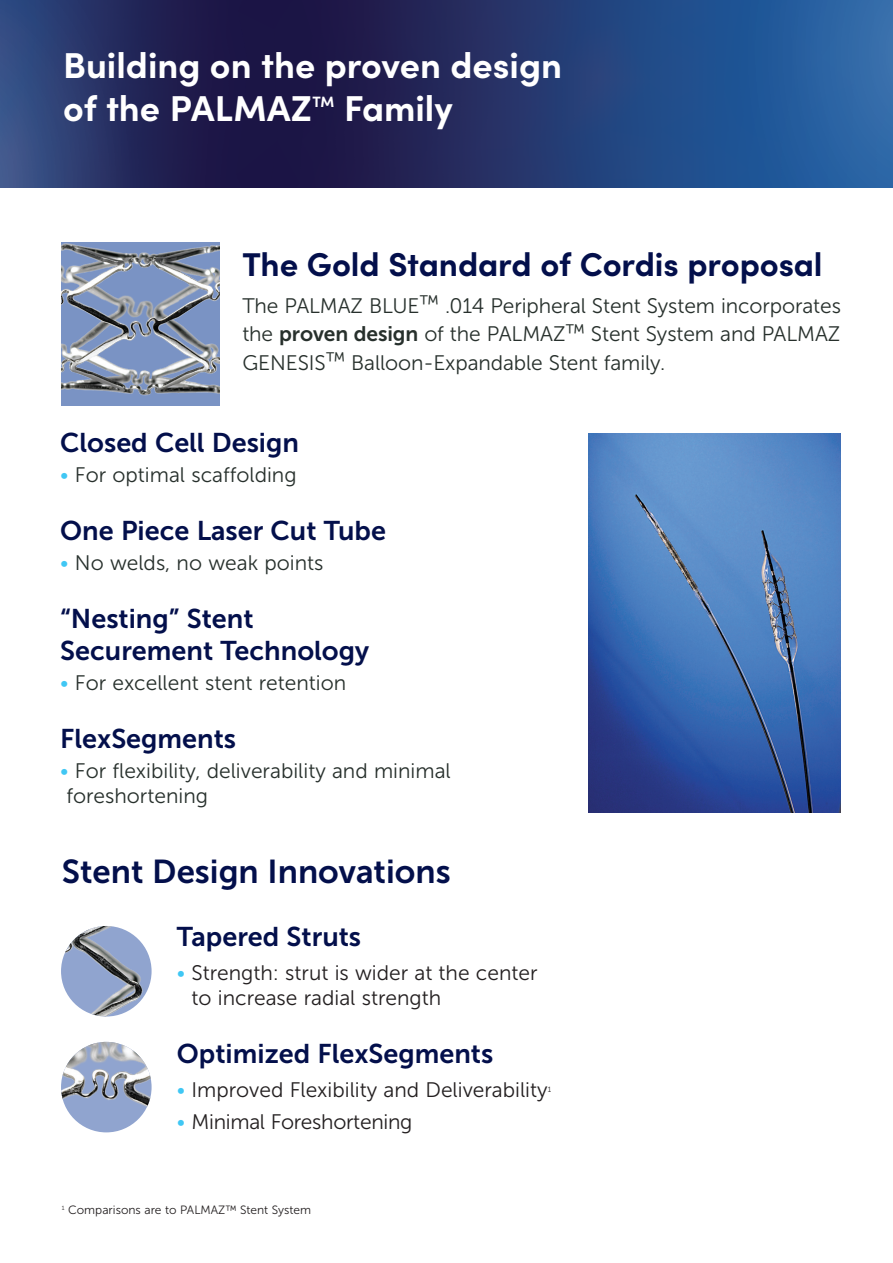
<style>
.page{position:relative;width:893px;height:1263px;background:#fff}
.page>*{position:absolute;margin:0;border:0;box-sizing:border-box;transform-origin:0 0}
.t1{font:700 36px/43.2px "Sofia Pro";color:#fff}
.t2{font:700 33px "Sofia Pro";letter-spacing:-.005em;color:#030f4b}
.t3{font:33px "Museo Sans 700";color:#030f4b}
.t4{font:27px/32.4px "Museo Sans 700";color:#030f4b}
.t5{font:21px/28.5px "Museo Sans 300";color:#27302c}
.t6{font:21px/25.2px "Museo Sans 300";color:#231f20}
.t7{font:700 15px "Sofia Pro";color:#fff}
.t8{font:12px "Museo Sans 300";color:#231f20}
.t9{font:7.5px "Museo Sans 300";color:#231f20}
.s1{font-family:"Museo Sans 700"}
.s2{color:#40c7f4}
</style>
<div class="page">
<svg style="left:149px;top:0;width:579px;height:187px;background:#212c61"></svg>
<svg style="left:728px;top:0;width:165px;height:187px;background:#275f9f"></svg>
<svg style="left:0;top:0;width:149px;height:187px;background:#2c3b6f"></svg>
<img style="left:588px;top:434px;width:252px;height:379px">
<img style="left:61px;top:242px;width:159px;height:163px">
<img style="left:61px;top:926px;width:91px;height:90px;border-radius:45px">
<img style="left:61px;top:1042px;width:91px;height:90px;border-radius:45px">
<h1 class="t1" style="left:63px;top:41px;width:500px">Building on the proven design of the PALMAZ</h1>
<p class="t7" style="left:312px;top:90px;width:24px">TM</p>
<h1 class="t1" style="left:344px;top:84px;width:110px">Family</h1>
<h2 class="t2" style="left:242px;top:239px;width:582px">The Gold Standard of Cordis proposal</h2>
<p class="t5" style="left:242px;top:291px;width:600px;text-align:justify">The PALMAZ BLUE™ .014 Peripheral Stent System incorporates the <span class="s1">proven design</span> of the PALMAZ™ Stent System and PALMAZ GENESIS™ Balloon-Expandable Stent family.</p>
<p class="t4" style="left:60px;top:427px;width:240px">Closed Cell Design</p>
<p class="t5" style="left:60px;top:461px;width:238px"><span class="s2">•</span> For optimal scaffolding</p>
<p class="t4" style="left:60px;top:515px;width:327px">One Piece Laser Cut Tube</p>
<p class="t5" style="left:60px;top:548px;width:265px"><span class="s2">•</span> No welds, no weak points</p>
<p class="t4" style="left:60px;top:602px;width:310px">“Nesting” Stent<br>Securement Technology</p>
<p class="t5" style="left:60px;top:668px;width:287px"><span class="s2">•</span> For excellent stent retention</p>
<p class="t4" style="left:60px;top:722px;width:177px">FlexSegments</p>
<p class="t5" style="left:60px;top:758px;width:392px;line-height:25.2px"><span class="s2">•</span> For flexibility, deliverability and minimal foreshortening</p>
<h2 class="t3" style="left:62px;top:853px;width:390px">Stent Design Innovations</h2>
<p class="t4" style="left:177px;top:920px;width:186px">Tapered Struts</p>
<p class="t6" style="left:192px;top:960px;width:348px;text-indent:-15px"><span class="s2">•</span> Strength: strut is wider at the center to increase radial strength</p>
<p class="t4" style="left:177px;top:1038px;width:318px">Optimized FlexSegments</p>
<p class="t6" style="left:177px;top:1077px;width:372px"><span class="s2">•</span> Improved Flexibility and Deliverability</p>
<p class="t9" style="left:548px;top:1085px;width:5px">1</p>
<p class="t6" style="left:177px;top:1109px;width:237px"><span class="s2">•</span> Minimal Foreshortening</p>
<p class="t8" style="left:62px;top:1203px;width:251px"><sup>1</sup> Comparisons are to PALMAZ™ Stent System</p>
</div>
